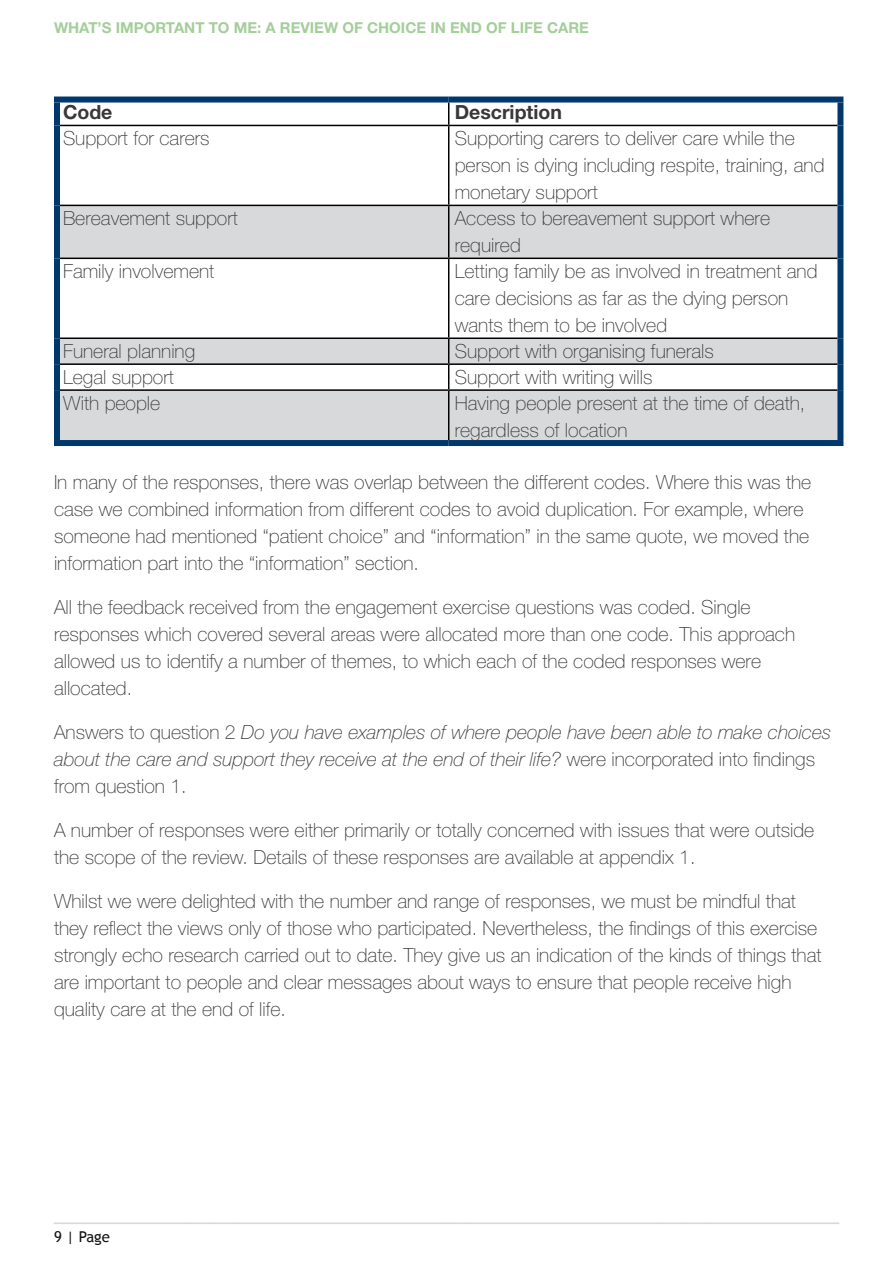
<style>
.page{position:relative;width:893px;height:1263px;background:#fff}
.page>*{position:absolute;margin:0;border:0;box-sizing:border-box;transform-origin:0 0}
.t1{font:100 19.5px/27px "Helvetica Neue LT Std";color:#383839}
.t2{font:italic 100 19.5px/27px "Helvetica Neue LT Std";color:#383839}
.t3{font:700 19.5px "Helvetica Neue LT Std";color:#383839}
.t4{font:700 15px "Helvetica Neue LT Std";color:#a4ce9a}
.t5{font:15px "Trebuchet MS";color:#141414}
.s1{font-style:normal}
</style>
<div class="page">
<svg style="left:54px;top:1222px;width:785px;height:2px"></svg>
<svg style="left:60px;top:206px;width:777px;height:234px;fill:#d7d9da"></svg>
<svg style="left:448px;top:103px;width:1px;height:22px"></svg>
<hr style="left:60px;top:125px;width:389px;height:1px;background:#000">
<hr style="left:449px;top:125px;width:388px;height:1px;background:#000">
<hr style="left:448px;top:126px;width:1px;height:79px;background:#000">
<hr style="left:60px;top:205px;width:389px;height:1px;background:#000">
<hr style="left:449px;top:205px;width:388px;height:1px;background:#000">
<hr style="left:448px;top:206px;width:1px;height:52px;background:#000">
<hr style="left:60px;top:258px;width:389px;height:1px;background:#000">
<hr style="left:449px;top:258px;width:388px;height:1px;background:#000">
<hr style="left:448px;top:259px;width:1px;height:78px;background:#000">
<hr style="left:60px;top:337px;width:389px;height:2px;background:#000">
<hr style="left:449px;top:337px;width:388px;height:2px;background:#000">
<hr style="left:60px;top:363px;width:389px;height:2px;background:#000">
<hr style="left:449px;top:363px;width:388px;height:2px;background:#000">
<svg style="left:448px;top:339px;width:1px;height:50px"></svg>
<hr style="left:60px;top:389px;width:389px;height:2px;background:#000">
<hr style="left:449px;top:389px;width:388px;height:2px;background:#000">
<hr style="left:448px;top:391px;width:1px;height:49px;background:#000">
<div style="left:54px;top:125px;width:6px;height:80px;background:#00376d"></div>
<div style="left:837px;top:125px;width:6px;height:80px;background:#00376d"></div>
<div style="left:54px;top:205px;width:6px;height:53px;background:#00376d"></div>
<div style="left:837px;top:205px;width:6px;height:53px;background:#00376d"></div>
<div style="left:54px;top:97px;width:395px;height:6px;background:#00376d"></div>
<div style="left:54px;top:103px;width:6px;height:22px;background:#00376d"></div>
<div style="left:449px;top:97px;width:394px;height:6px;background:#00376d"></div>
<div style="left:837px;top:103px;width:6px;height:22px;background:#00376d"></div>
<div style="left:54px;top:258px;width:6px;height:80px;background:#00376d"></div>
<div style="left:837px;top:258px;width:6px;height:80px;background:#00376d"></div>
<div style="left:54px;top:338px;width:6px;height:26px;background:#00376d"></div>
<div style="left:837px;top:338px;width:6px;height:26px;background:#00376d"></div>
<div style="left:54px;top:364px;width:6px;height:26px;background:#00376d"></div>
<div style="left:837px;top:364px;width:6px;height:26px;background:#00376d"></div>
<div style="left:54px;top:390px;width:6px;height:50px;background:#00376d"></div>
<div style="left:837px;top:390px;width:6px;height:50px;background:#00376d"></div>
<div style="left:54px;top:440px;width:395px;height:6px;background:#00376d"></div>
<div style="left:449px;top:440px;width:394px;height:6px;background:#00376d"></div>
<p class="t4" style="left:54px;top:18px;width:536px">WHAT’S IMPORTANT TO ME: A REVIEW OF CHOICE IN END OF LIFE CARE</p>
<p class="t3" style="left:63px;top:100px;width:51px">Code</p>
<p class="t3" style="left:455px;top:100px;width:109px">Description</p>
<p class="t1" style="left:63px;top:125px;width:148px">Support for carers</p>
<p class="t1" style="left:455px;top:125px;width:371px">Supporting carers to deliver care while the person is dying including respite, training, and monetary support</p>
<p class="t1" style="left:63px;top:205px;width:176px">Bereavement support</p>
<p class="t1" style="left:455px;top:205px;width:317px">Access to bereavement support where required</p>
<p class="t1" style="left:63px;top:258px;width:153px">Family involvement</p>
<p class="t1" style="left:455px;top:258px;width:364px">Letting family be as involved in treatment and care decisions as far as the dying person wants them to be involved</p>
<p class="t1" style="left:63px;top:338px;width:134px">Funeral planning</p>
<p class="t1" style="left:455px;top:338px;width:261px">Support with organising funerals</p>
<p class="t1" style="left:63px;top:364px;width:112px">Legal support</p>
<p class="t1" style="left:455px;top:364px;width:199px">Support with writing wills</p>
<p class="t1" style="left:63px;top:390px;width:99px">With people</p>
<p class="t1" style="left:455px;top:390px;width:352px">Having people present at the time of death, regardless of location</p>
<p class="t1" style="left:54px;top:468px;width:759px">In many of the responses, there was overlap between the different codes. Where this was the case we combined information from different codes to avoid duplication. For example, where someone had mentioned “patient choice” and “information” in the same quote, we moved the information part into the “information” section.</p>
<p class="t1" style="left:54px;top:593px;width:743px">All the feedback received from the engagement exercise questions was coded. Single responses which covered several areas were allocated more than one code. This approach allowed us to identify a number of themes, to which each of the coded responses were allocated.</p>
<p class="t2" style="left:54px;top:718px;width:779px"><span class="s1">Answers to question 2</span> Do you have examples of where people have been able to make choices about the care and support they receive at the end of their life? <span class="s1">were incorporated into findings from question 1.</span></p>
<p class="t1" style="left:54px;top:816px;width:762px">A number of responses were either primarily or totally concerned with issues that were outside the scope of the review. Details of these responses are available at appendix 1.</p>
<p class="t1" style="left:54px;top:887px;width:769px">Whilst we were delighted with the number and range of responses, we must be mindful that they reflect the views only of those who participated. Nevertheless, the findings of this exercise strongly echo research carried out to date. They give us an indication of the kinds of things that are important to people and clear messages about ways to ensure that people receive high quality care at the end of life.</p>
<p class="t5" style="left:54px;top:1228px;width:58px">9 | Page</p>
</div>
